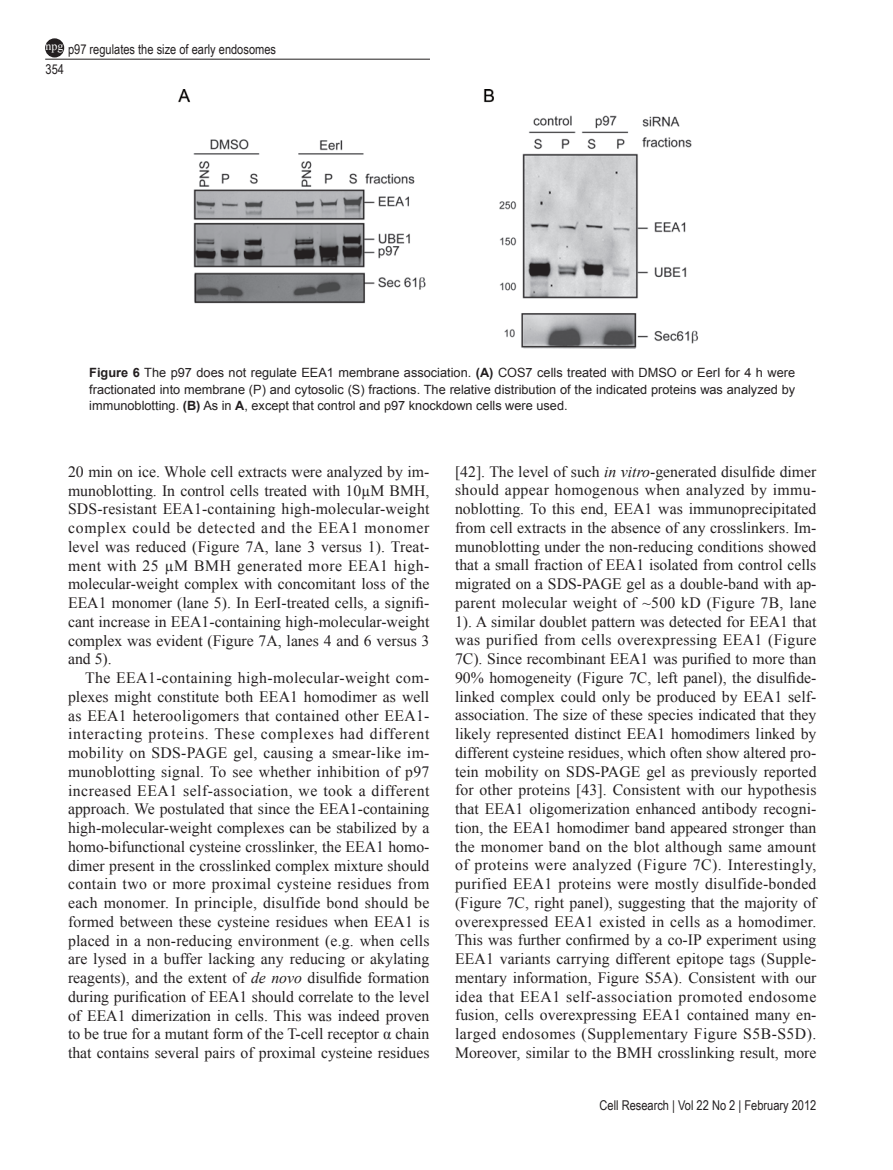
<style>
.page{position:relative;width:893px;height:1170px;background:#fff}
.page>*{position:absolute;margin:0;border:0;box-sizing:border-box;transform-origin:0 0}
.t1{font:15.75px/18.8px "Times New Roman";color:#231f20;text-align:justify}
.t2{font:13.5px "Arial Narrow";color:#231f20}
.t3{font:12.75px/16.5px "Arial";color:#231f20;text-align:justify}
.t4{font:12px "Times New Roman";color:#fff}
.s1{font-weight:700}
.s2{font-style:italic}
</style>
<div class="page">
<hr style="left:45px;top:59px;width:385px;height:1px;background:#231f20">
<div style="left:46px;top:39px;width:17px;height:18px;background:#231f20;border-radius:50%"></div>
<div style="left:45px;top:38px;width:19px;height:19px;border:2px solid #231f20;border-radius:50%"></div>
<img style="left:178px;top:89px;width:520px;height:260px">
<p class="t2" style="left:68px;top:39px;width:209px">p97 regulates the size of early endosomes</p>
<p class="t4" style="left:46px;top:38px;width:19px">npg</p>
<p class="t2" style="left:46px;top:59px;width:20px">354</p>
<p class="t3" style="left:89px;top:364px;width:707px"><span class="s1">Figure 6</span> The p97 does not regulate EEA1 membrane association. <span class="s1">(A)</span> COS7 cells treated with DMSO or EerI for 4 h were fractionated into membrane (P) and cytosolic (S) fractions. The relative distribution of the indicated proteins was analyzed by immunoblotting. <span class="s1">(B)</span> As in <span class="s1">A</span>, except that control and p97 knockdown cells were used.</p>
<p class="t1" style="left:68px;top:462px;width:363px">20 min on ice. Whole cell extracts were analyzed by im&shy;munoblotting. In control cells treated with 10µM BMH, SDS-resistant EEA1-containing high-molecular-weight complex could be detected and the EEA1 monomer level was reduced (Figure 7A, lane 3 versus 1). Treat&shy;ment with 25 µM BMH generated more EEA1 high&shy;molecular-weight complex with concomitant loss of the EEA1 monomer (lane 5). In EerI-treated cells, a signifi&shy;cant increase in EEA1-containing high-molecular-weight complex was evident (Figure 7A, lanes 4 and 6 versus 3 and 5).</p>
<p class="t1" style="left:68px;top:668px;width:363px;text-indent:17px">The EEA1-containing high-molecular-weight com&shy;plexes might constitute both EEA1 homodimer as well as EEA1 heterooligomers that contained other EEA1- interacting proteins. These complexes had different mobility on SDS-PAGE gel, causing a smear-like im&shy;munoblotting signal. To see whether inhibition of p97 increased EEA1 self-association, we took a different approach. We postulated that since the EEA1-containing high-molecular-weight complexes can be stabilized by a homo-bifunctional cysteine crosslinker, the EEA1 homo&shy;dimer present in the crosslinked complex mixture should contain two or more proximal cysteine residues from each monomer. In principle, disulfide bond should be formed between these cysteine residues when EEA1 is placed in a non-reducing environment (e.g. when cells are lysed in a buffer lacking any reducing or akylating reagents), and the extent of <span class="s2">de novo</span> disulfide formation during purification of EEA1 should correlate to the level of EEA1 dimerization in cells. This was indeed proven to be true for a mutant form of the T-cell receptor α chain that contains several pairs of proximal cysteine residues</p>
<p class="t1" style="left:455px;top:461px;width:363px">[42]. The level of such <span class="s2">in vitro</span>-generated disulfide dimer should appear homogenous when analyzed by immu&shy;noblotting. To this end, EEA1 was immunoprecipitated from cell extracts in the absence of any crosslinkers. Im&shy;munoblotting under the non-reducing conditions showed that a small fraction of EEA1 isolated from control cells migrated on a SDS-PAGE gel as a double-band with ap&shy;parent molecular weight of ~500 kD (Figure 7B, lane 1). A similar doublet pattern was detected for EEA1 that was purified from cells overexpressing EEA1 (Figure 7C). Since recombinant EEA1 was purified to more than 90% homogeneity (Figure 7C, left panel), the disulfide&shy;linked complex could only be produced by EEA1 self&shy;association. The size of these species indicated that they likely represented distinct EEA1 homodimers linked by different cysteine residues, which often show altered pro&shy;tein mobility on SDS-PAGE gel as previously reported for other proteins [43]. Consistent with our hypothesis that EEA1 oligomerization enhanced antibody recogni&shy;tion, the EEA1 homodimer band appeared stronger than the monomer band on the blot although same amount of proteins were analyzed (Figure 7C). Interestingly, purified EEA1 proteins were mostly disulfide-bonded (Figure 7C, right panel), suggesting that the majority of overexpressed EEA1 existed in cells as a homodimer.<br>This was further confirmed by a co-IP experiment using EEA1 variants carrying different epitope tags (Supple&shy;mentary information, Figure S5A). Consistent with our idea that EEA1 self-association promoted endosome fusion, cells overexpressing EEA1 contained many en&shy;larged endosomes (Supplementary Figure S5B-S5D).<br>Moreover, similar to the BMH crosslinking result, more</p>
<p class="t2" style="left:600px;top:1094px;width:218px">Cell Research | Vol 22 No 2 | February 2012</p>
</div>
